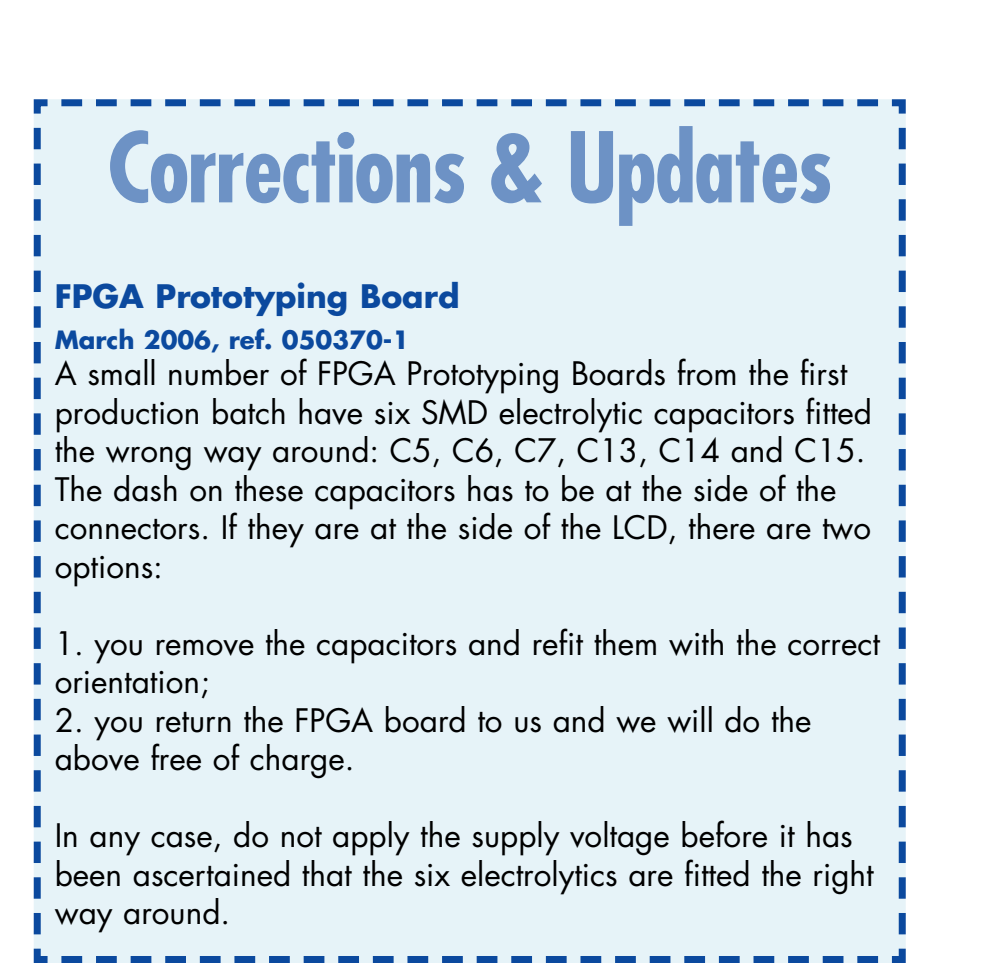
<style>
.page{position:relative;width:999px;height:963px;background:#fff}
.page>*{position:absolute;margin:0;border:0;box-sizing:border-box;transform-origin:0 0}
.t1{font:700 condensed 94.5px "Futura";letter-spacing:-.02em;color:#6d92c5}
.t2{font:31.5px/38.5px "Futura";color:#000}
.t3{font:700 31.5px "Futura";color:#0b499e}
.t4{font:700 24.5px "Futura";color:#0b499e}
</style>
<div class="page">
<div style="left:33px;top:99px;width:873px;height:863px;background:#e6f3f8"></div>
<p class="t1" style="left:108px;top:126px;width:727px">Corrections &amp; Updates</p>
<p class="t3" style="left:55px;top:282px;width:406px">FPGA Prototyping Board</p>
<p class="t4" style="left:55px;top:328px;width:356px">March 2006, ref. 050370-1</p>
<p class="t2" style="left:55px;top:357px;width:819px">A small number of FPGA Prototyping Boards from the first production batch have six SMD electrolytic capacitors fitted the wrong way around: C5, C6, C7, C13, C14 and C15.<br>The dash on these capacitors has to be at the side of the connectors. If they are at the side of the LCD, there are two options:</p>
<p class="t2" style="left:55px;top:626px;width:827px">1. you remove the capacitors and refit them with the correct orientation;</p>
<p class="t2" style="left:55px;top:703px;width:758px">2. you return the FPGA board to us and we will do the above free of charge.</p>
<p class="t2" style="left:55px;top:819px;width:821px">In any case, do not apply the supply voltage before it has been ascertained that the six electrolytics are fitted the right way around.</p>
</div>
